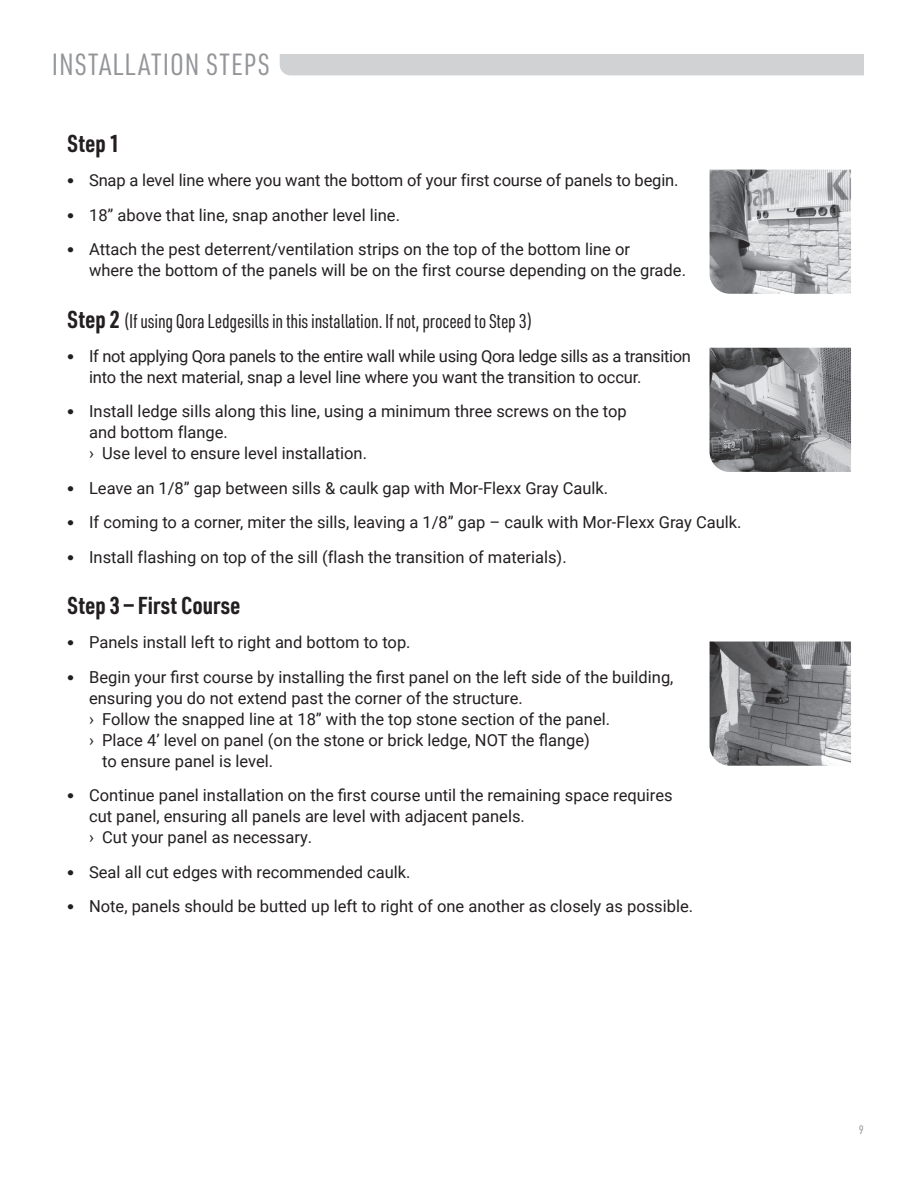
<style>
.page{position:relative;width:918px;height:1188px;background:#fff}
.page>*{position:absolute;margin:0;border:0;box-sizing:border-box;transform-origin:0 0}
.t1{font:30px "URWDIN Cond";letter-spacing:.03em;color:#939598}
.t2{font:700 24px "URWDIN Cond";letter-spacing:.005em;color:#231f20}
.t3{font:19.5px "URWDIN Cond";letter-spacing:-.01em;color:#231f20}
.t4{font:16.5px/21px "Roboto";color:#231f20}
.t5{font:16.5px/21px "Roboto";letter-spacing:-.02em;color:#231f20}
.t6{font:12px "URWDIN Cond";color:#939598}
.s1{font-family:"URWDIN Cond";font-weight:700;font-size:15px}
.s2{font-weight:700;font-size:24px}
</style>
<div class="page">
<div style="left:280px;top:54px;width:584px;height:21px;background:#d1d2d4"></div>
<img style="left:710px;top:170px;width:141px;height:124px">
<img style="left:710px;top:642px;width:141px;height:124px">
<img style="left:710px;top:348px;width:141px;height:124px">
<h1 class="t1" style="left:52px;top:45px;width:220px">INSTALLATION STEPS</h1>
<h2 class="t2" style="left:68px;top:127px;width:54px">Step 1</h2>
<p class="t4" style="left:68px;top:169px;width:613px"><span class="s1">•</span> Snap a level line where you want the bottom of your first course of panels to begin.</p>
<p class="t4" style="left:68px;top:204px;width:334px"><span class="s1">•</span> 18” above that line, snap another level line.</p>
<p class="t4" style="left:89px;top:238px;width:598px;text-indent:-22px"><span class="s1">•</span> Attach the pest deterrent/ventilation strips on the top of the bottom line or<br>where the bottom of the panels will be on the first course depending on the grade.</p>
<p class="t3" style="left:68px;top:308px;width:466px"><span class="s2">Step 2</span> (If using Qora Ledgesills in this installation. If not, proceed to Step 3)</p>
<p class="t5" style="left:89px;top:345px;width:603px;text-indent:-22px"><span class="s1">•</span> If not applying Qora panels to the entire wall while using Qora ledge sills as a transition into the next material, snap a level line where you want the transition to occur.</p>
<p class="t4" style="left:89px;top:400px;width:539px;text-indent:-22px"><span class="s1">•</span> Install ledge sills along this line, using a minimum three screws on the top and bottom flange.<br>› Use level to ensure level installation.</p>
<p class="t4" style="left:68px;top:477px;width:542px"><span class="s1">•</span> Leave an 1/8” gap between sills &amp; caulk gap with Mor-Flexx Gray Caulk.</p>
<p class="t4" style="left:68px;top:511px;width:676px"><span class="s1">•</span> If coming to a corner, miter the sills, leaving a 1/8” gap – caulk with Mor-Flexx Gray Caulk.</p>
<p class="t4" style="left:68px;top:546px;width:501px"><span class="s1">•</span> Install flashing on top of the sill (flash the transition of materials).</p>
<h2 class="t2" style="left:68px;top:589px;width:175px">Step 3 — First Course</h2>
<p class="t4" style="left:68px;top:631px;width:345px"><span class="s1">•</span> Panels install left to right and bottom to top.</p>
<p class="t4" style="left:68px;top:666px;width:608px"><span class="s1">•</span> Begin your first course by installing the first panel on the left side of the building,</p>
<p class="t4" style="left:89px;top:687px;width:435px">ensuring you do not extend past the corner of the structure.</p>
<p class="t4" style="left:89px;top:708px;width:523px">› Follow the snapped line at 18” with the top stone section of the panel.</p>
<p class="t4" style="left:89px;top:729px;width:502px">› Place 4’ level on panel (on the stone or brick ledge, NOT the flange)</p>
<p class="t4" style="left:102px;top:750px;width:173px">to ensure panel is level.</p>
<p class="t4" style="left:89px;top:784px;width:585px;text-indent:-22px"><span class="s1">•</span> Continue panel installation on the first course until the remaining space requires cut panel, ensuring all panels are level with adjacent panels.<br>› Cut your panel as necessary.</p>
<p class="t4" style="left:68px;top:861px;width:345px"><span class="s1">•</span> Seal all cut edges with recommended caulk.</p>
<p class="t4" style="left:68px;top:895px;width:627px"><span class="s1">•</span> Note, panels should be butted up left to right of one another as closely as possible.</p>
<p class="t6" style="left:859px;top:1122px;width:7px">9</p>
</div>
